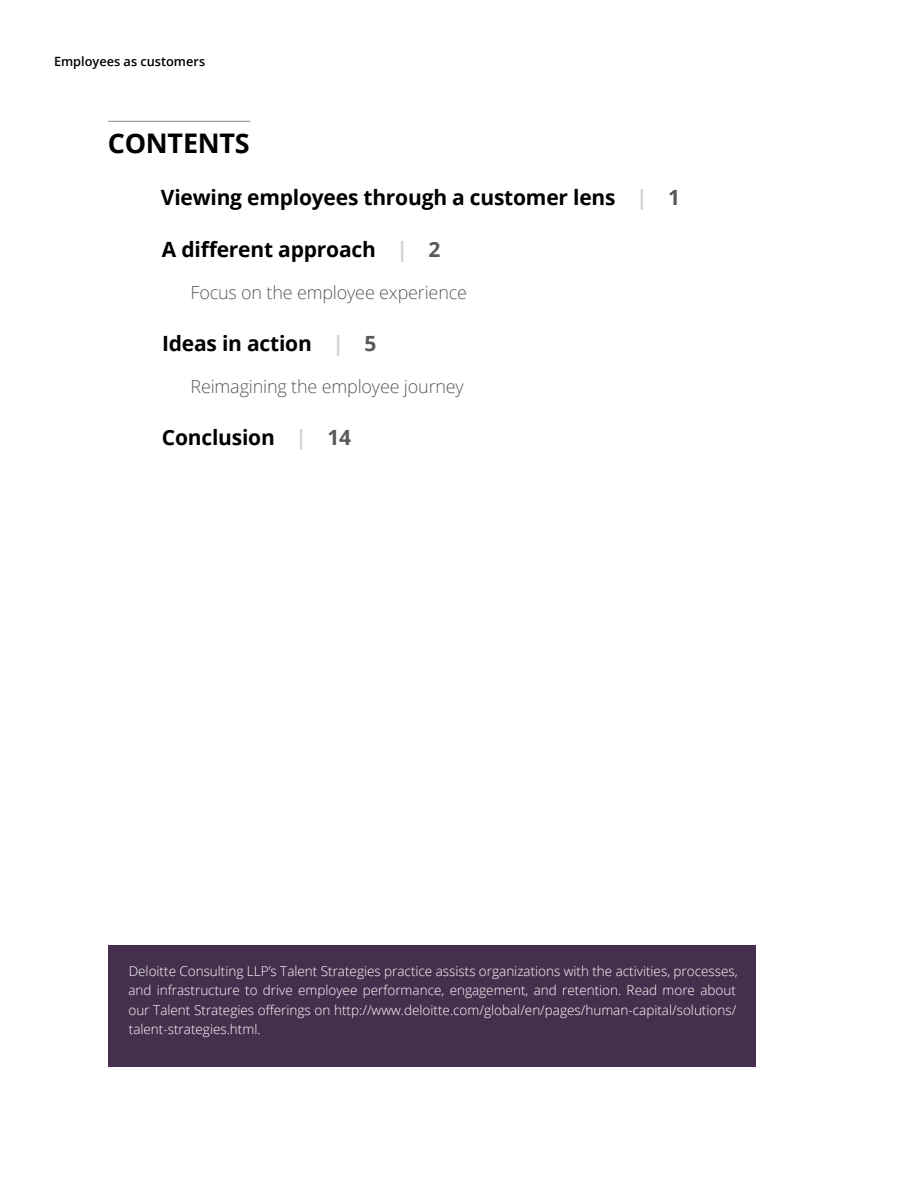
<style>
.page{position:relative;width:918px;height:1188px;background:#fff}
.page>*{position:absolute;margin:0;border:0;box-sizing:border-box;transform-origin:0 0}
.t1{font:700 27px "Open Sans";letter-spacing:-.01em;color:#000}
.t2{font:700 21px "Open Sans";letter-spacing:-.01em;color:#000}
.t3{font:300 18px "Open Sans";letter-spacing:-.01em;color:#58595b}
.t4{font:300 13.5px/19.5px "Open Sans";color:#fff}
.t5{font:600 12.75px "Open Sans";color:#000}
.s1{color:#d1d3d4}
.s2{color:#58595b}
</style>
<div class="page">
<hr style="left:108px;top:121px;width:142px;height:1px;background:#878a8f">
<div style="left:108px;top:945px;width:648px;height:121px;background:#462f4d"></div>
<p class="t5" style="left:54px;top:53px;width:153px">Employees as customers</p>
<h1 class="t1" style="left:108px;top:124px;width:143px">CONTENTS</h1>
<h2 class="t2" style="left:161px;top:182px;width:521px">Viewing employees through a customer lens <span class="s1">|</span> <span class="s2">1</span></h2>
<h2 class="t2" style="left:162px;top:235px;width:280px">A different approach <span class="s1">|</span> <span class="s2">2</span></h2>
<h3 class="t3" style="left:190px;top:280px;width:278px">Focus on the employee experience</h3>
<h2 class="t2" style="left:162px;top:329px;width:216px">Ideas in action <span class="s1">|</span> <span class="s2">5</span></h2>
<h3 class="t3" style="left:190px;top:374px;width:275px">Reimagining the employee journey</h3>
<h2 class="t2" style="left:162px;top:423px;width:191px">Conclusion <span class="s1">|</span> <span class="s2">14</span></h2>
<p class="t4" style="left:128px;top:961px;width:611px">Deloitte Consulting LLP’s Talent Strategies practice assists organizations with the activities, processes, and infrastructure to drive employee performance, engagement, and retention. Read more about our Talent Strategies offerings on http://www.deloitte.com/global/en/pages/human-capital/solutions/ talent-strategies.html.</p>
</div>
